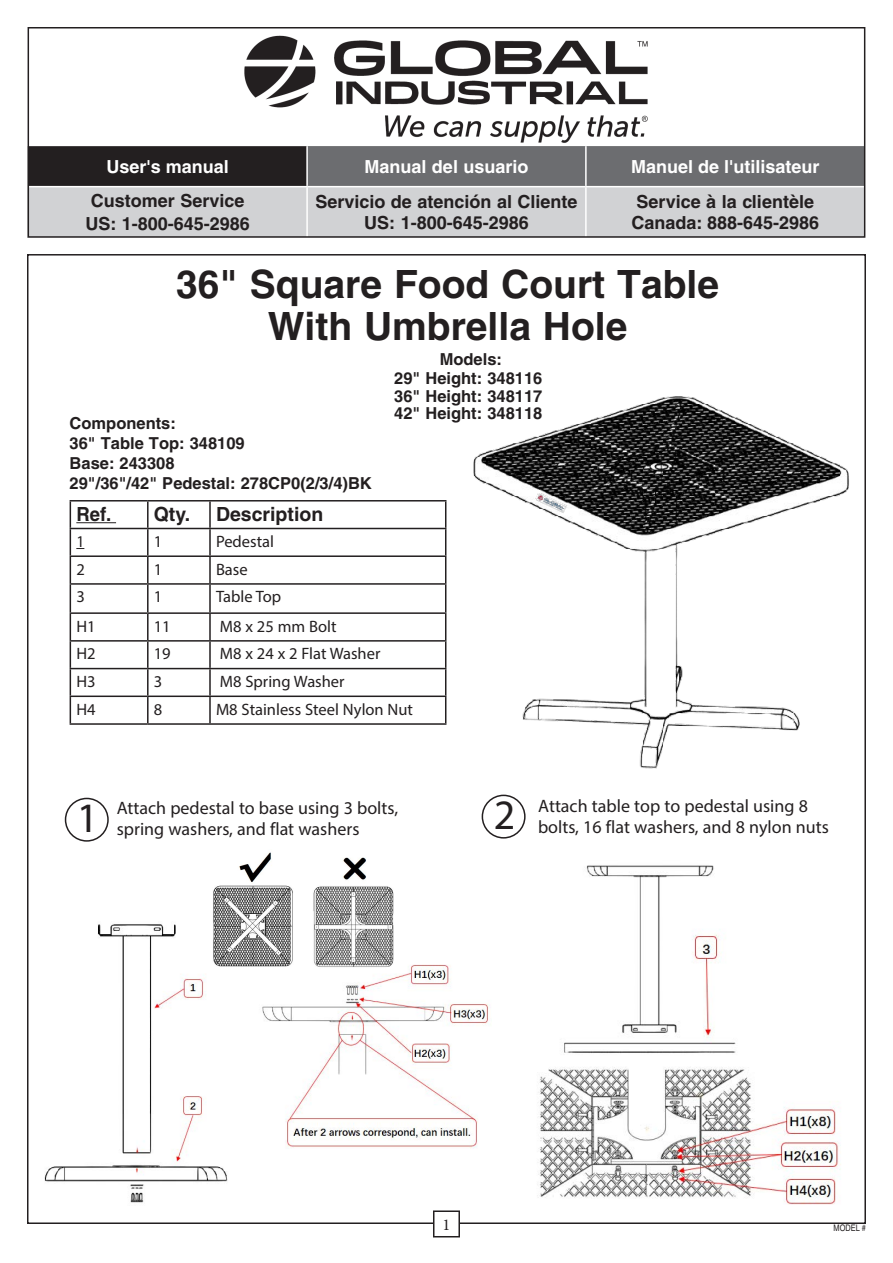
<style>
.page{position:relative;width:893px;height:1263px;background:#fff}
.page>*{position:absolute;margin:0;border:0;box-sizing:border-box;transform-origin:0 0}
.t1{font:42px "Myriad Pro";color:#231f20}
.t2{font:700 39px "Helvetica LT Pro";color:#231f20}
.t3{font:700 19.5px "Helvetica LT Pro";color:#231f20}
.t4{font:700 19.5px "Helvetica LT Pro";color:#231f20;scale:.95 1}
.t5{font:18px "Myriad Pro";color:#231f20}
.t6{font:700 18px/21px "Helvetica LT Pro";color:#231f20;text-align:center}
.t7{font:700 18px "Helvetica LT Pro";color:#fff}
.t8{font:700 16.5px/19.8px "Helvetica LT Pro";color:#231f20}
.t9{font:16.5px "Myriad Pro";color:#231f20}
.t10{font:16.5px "Minion Pro";color:#231f20}
.t11{font:16.5px "Myriad Pro";color:#231f20;scale:.95 1}
.t12{font:condensed 9px "Helvetica LT Pro";color:#231f20}
</style>
<div class="page">
<div style="left:433px;top:1210px;width:27px;height:27px;border:2px solid #231f20"></div>
<svg style="left:31px;top:147px;width:831px;height:88px;background:#99999b"></svg>
<hr style="left:306px;top:146px;width:2px;height:40px;background:#fff">
<hr style="left:585px;top:146px;width:2px;height:40px;background:#fff">
<hr style="left:28px;top:186px;width:279px;height:1px;background:#fff">
<hr style="left:307px;top:186px;width:279px;height:1px;background:#fff">
<hr style="left:306px;top:187px;width:2px;height:50px;background:#fff">
<hr style="left:586px;top:186px;width:279px;height:1px;background:#fff">
<hr style="left:585px;top:187px;width:2px;height:50px;background:#fff">
<div style="left:27px;top:145px;width:839px;height:93px;border:1px solid #fff"></div>
<div style="left:28px;top:27px;width:837px;height:211px;border:2px solid #231f20"></div>
<img style="left:244px;top:35px;width:404px;height:108px">
<hr style="left:70px;top:500px;width:78px;height:1px;background:#231f20">
<hr style="left:148px;top:500px;width:62px;height:1px;background:#231f20">
<hr style="left:147px;top:501px;width:2px;height:27px;background:#231f20">
<hr style="left:210px;top:500px;width:236px;height:1px;background:#231f20">
<hr style="left:209px;top:501px;width:2px;height:27px;background:#231f20">
<hr style="left:70px;top:528px;width:78px;height:1px;background:#231f20">
<hr style="left:148px;top:528px;width:62px;height:1px;background:#231f20">
<hr style="left:147px;top:529px;width:2px;height:26px;background:#231f20">
<hr style="left:210px;top:528px;width:236px;height:1px;background:#231f20">
<hr style="left:209px;top:529px;width:2px;height:26px;background:#231f20">
<hr style="left:70px;top:555px;width:78px;height:2px;background:#231f20">
<hr style="left:148px;top:555px;width:62px;height:2px;background:#231f20">
<hr style="left:147px;top:557px;width:2px;height:26px;background:#231f20">
<hr style="left:210px;top:555px;width:236px;height:2px;background:#231f20">
<hr style="left:209px;top:557px;width:2px;height:26px;background:#231f20">
<hr style="left:70px;top:583px;width:78px;height:2px;background:#231f20">
<hr style="left:148px;top:583px;width:62px;height:2px;background:#231f20">
<hr style="left:147px;top:585px;width:2px;height:27px;background:#231f20">
<hr style="left:210px;top:583px;width:236px;height:2px;background:#231f20">
<hr style="left:209px;top:585px;width:2px;height:27px;background:#231f20">
<hr style="left:70px;top:612px;width:78px;height:2px;background:#231f20">
<hr style="left:148px;top:612px;width:62px;height:2px;background:#231f20">
<hr style="left:147px;top:614px;width:2px;height:26px;background:#231f20">
<hr style="left:210px;top:612px;width:236px;height:2px;background:#231f20">
<hr style="left:209px;top:614px;width:2px;height:26px;background:#231f20">
<hr style="left:70px;top:640px;width:78px;height:2px;background:#231f20">
<hr style="left:148px;top:640px;width:62px;height:2px;background:#231f20">
<hr style="left:147px;top:642px;width:2px;height:26px;background:#231f20">
<hr style="left:210px;top:640px;width:236px;height:2px;background:#231f20">
<hr style="left:209px;top:642px;width:2px;height:26px;background:#231f20">
<hr style="left:70px;top:668px;width:78px;height:1px;background:#231f20">
<hr style="left:148px;top:668px;width:62px;height:1px;background:#231f20">
<hr style="left:147px;top:669px;width:2px;height:26px;background:#231f20">
<hr style="left:210px;top:668px;width:236px;height:1px;background:#231f20">
<hr style="left:209px;top:669px;width:2px;height:26px;background:#231f20">
<hr style="left:70px;top:695px;width:78px;height:2px;background:#231f20">
<hr style="left:148px;top:695px;width:62px;height:2px;background:#231f20">
<hr style="left:147px;top:697px;width:2px;height:26px;background:#231f20">
<hr style="left:210px;top:695px;width:236px;height:2px;background:#231f20">
<hr style="left:209px;top:697px;width:2px;height:26px;background:#231f20">
<svg style="left:445px;top:501px;width:1px;height:222px"></svg>
<hr style="left:70px;top:723px;width:78px;height:2px;background:#231f20">
<hr style="left:148px;top:723px;width:62px;height:2px;background:#231f20">
<hr style="left:210px;top:723px;width:236px;height:2px;background:#231f20">
<hr style="left:76px;top:522px;width:40px;height:1px;background:#231f20">
<svg style="left:70px;top:501px;width:14px;height:222px"></svg>
<div style="left:65px;top:798px;width:44px;height:44px;border:2px solid #231f20;border-radius:50%"></div>
<div style="left:482px;top:795px;width:44px;height:43px;border:2px solid #231f20;border-radius:50%"></div>
<img style="left:44px;top:924px;width:446px;height:279px">
<img style="left:473px;top:396px;width:376px;height:373px">
<img style="left:537px;top:865px;width:304px;height:340px">
<img style="left:534px;top:493px;width:34px;height:22px">
<img style="left:209px;top:852px;width:192px;height:118px">
<p class="t7" style="left:107px;top:156px;width:124px">User's manual</p>
<p class="t7" style="left:364px;top:156px;width:166px">Manual del usuario</p>
<p class="t7" style="left:631px;top:156px;width:190px">Manuel de l'utilisateur</p>
<p class="t6" style="left:85px;top:189px;width:166px;line-height:22.5px">Customer Service<br>US: 1-800-645-2986</p>
<p class="t6" style="left:315px;top:191px;width:264px">Servicio de atención al Cliente<br>US: 1-800-645-2986</p>
<p class="t6" style="left:631px;top:191px;width:189px;text-align:left">Service à la clientèle<br>Canada: 888-645-2986</p>
<p class="t2" style="left:176px;top:261px;width:544px">36" Square Food Court Table</p>
<p class="t2" style="left:268px;top:303px;width:361px">With Umbrella Hole</p>
<p class="t8" style="left:70px;top:414px;width:304px">Components:<br>36" Table Top: 348109<br>Base: 243308<br>29"/36"/42" Pedestal: 278CP0(2/3/4)BK</p>
<p class="t8" style="left:394px;top:350px;width:150px;line-height:19px;text-align:center">Models:<br>29" Height: 348116</p>
<p class="t8" style="left:394px;top:387px;width:150px;line-height:17.5px">36" Height: 348117<br>42" Height: 348118</p>
<p class="t4" style="left:76px;top:502px;width:38px">Ref.</p>
<p class="t3" style="left:154px;top:502px;width:38px">Qty.</p>
<p class="t3" style="left:216px;top:502px;width:109px">Description</p>
<p class="t11" style="left:76px;top:531px;width:10px">1</p>
<p class="t9" style="left:154px;top:531px;width:10px">1</p>
<p class="t9" style="left:216px;top:531px;width:60px">Pedestal</p>
<p class="t9" style="left:76px;top:559px;width:10px">2</p>
<p class="t9" style="left:154px;top:559px;width:10px">1</p>
<p class="t9" style="left:216px;top:559px;width:33px">Base</p>
<p class="t9" style="left:76px;top:587px;width:10px">3</p>
<p class="t9" style="left:154px;top:587px;width:10px">1</p>
<p class="t9" style="left:216px;top:587px;width:67px">Table Top</p>
<p class="t9" style="left:76px;top:616px;width:21px">H1</p>
<p class="t9" style="left:154px;top:616px;width:18px">11</p>
<p class="t9" style="left:220px;top:616px;width:118px">M8 x 25 mm Bolt</p>
<p class="t9" style="left:76px;top:643px;width:21px">H2</p>
<p class="t9" style="left:154px;top:643px;width:18px">19</p>
<p class="t9" style="left:220px;top:643px;width:162px">M8 x 24 x 2 Flat Washer</p>
<p class="t9" style="left:76px;top:671px;width:21px">H3</p>
<p class="t9" style="left:154px;top:671px;width:10px">3</p>
<p class="t9" style="left:220px;top:671px;width:126px">M8 Spring Washer</p>
<p class="t9" style="left:76px;top:699px;width:21px">H4</p>
<p class="t9" style="left:154px;top:699px;width:10px">8</p>
<p class="t9" style="left:216px;top:699px;width:199px">M8 Stainless Steel Nylon Nut</p>
<p class="t1" style="left:77px;top:792px;width:23px">1</p>
<p class="t5" style="left:117px;top:797px;width:283px">Attach pedestal to base using 3 bolts,</p>
<p class="t5" style="left:117px;top:818px;width:244px">spring washers, and flat washers</p>
<p class="t1" style="left:494px;top:789px;width:23px">2</p>
<p class="t5" style="left:538px;top:794px;width:271px">Attach table top to pedestal using 8</p>
<p class="t5" style="left:538px;top:816px;width:292px">bolts, 16 flat washers, and 8 nylon nuts</p>
<p class="t10" style="left:442px;top:1214px;width:9px">1</p>
<p class="t12" style="left:834px;top:1222px;width:34px">MODEL #</p>
</div>
